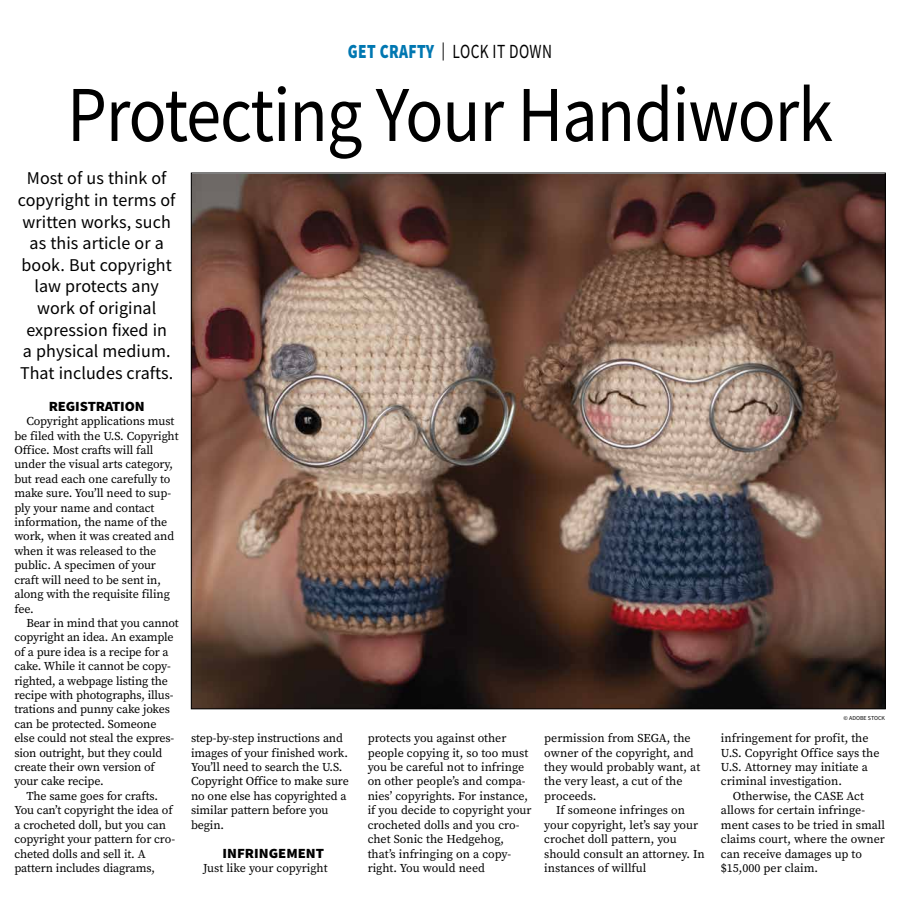
<style>
.page{position:relative;width:900px;height:908px;background:#fff}
.page>*{position:absolute;margin:0;border:0;box-sizing:border-box;transform-origin:0 0}
.t1{font:79.2px "Source Sans Pro";letter-spacing:-.015em;color:#000;scale:.89 1}
.t2{font:20px "Source Sans Pro";letter-spacing:.025em;color:#000;scale:.77 1}
.t3{font:18px/21.6px "Source Sans Pro";letter-spacing:.005em;color:#000;text-align:center}
.t4{font:900 14px "Source Sans Pro";letter-spacing:-.005em;color:#000;scale:1.05 1}
.t5{font:12px/14.4px "Source Serif Pro";letter-spacing:-.01em;color:#000}
.t6{font:6px "Source Sans Pro";color:#000}
.s1{font-weight:900;color:#0077b1}
.s2{font-size:18px}
</style>
<div class="page">
<img style="left:193px;top:175px;width:691px;height:531px">
<h2 class="t2" style="left:348px;top:39px;width:266px"><span class="s1">GET CRAFTY</span> <span class="s2">|</span> LOCK IT DOWN</h2>
<h1 class="t1" style="left:67px;top:64px;width:862px">Protecting Your Handiwork</h1>
<h3 class="t3" style="left:18px;top:167px;width:159px">Most of us think of copyright in terms of written works, such as this article or a book. But copyright law protects any work of original expression fixed in<br>a physical medium.<br>That includes crafts.</h3>
<p class="t4" style="left:49px;top:396px;width:93px">REGISTRATION</p>
<p class="t5" style="left:14px;top:414px;width:166px;text-indent:12px">Copyright applications must be filed with the U.S. Copyright<br>Office. Most crafts will fall under the visual arts category, but read each one carefully to make sure. You’ll need to sup&shy;ply your name and contact information, the name of the work, when it was created and when it was released to the public. A specimen of your craft will need to be sent in, along with the requisite filing fee.</p>
<p class="t5" style="left:26px;top:615px;width:154px">Bear in mind that you cannot</p>
<p class="t5" style="left:14px;top:630px;width:161px">copyright an idea. An example</p>
<p class="t5" style="left:14px;top:644px;width:156px">of a pure idea is a recipe for a</p>
<p class="t5" style="left:14px;top:658px;width:158px">cake. While it cannot be copy-</p>
<p class="t5" style="left:14px;top:673px;width:155px">righted, a webpage listing the</p>
<p class="t5" style="left:14px;top:687px;width:161px">recipe with photographs, illus-</p>
<p class="t5" style="left:14px;top:702px;width:157px">trations and punny cake jokes</p>
<p class="t5" style="left:14px;top:716px;width:144px">can be protected. Someone</p>
<p class="t5" style="left:14px;top:730px;width:162px">else could not steal the expres-</p>
<p class="t5" style="left:14px;top:745px;width:149px">sion outright, but they could</p>
<p class="t5" style="left:14px;top:759px;width:142px">create their own version of</p>
<p class="t5" style="left:14px;top:774px;width:91px">your cake recipe.</p>
<p class="t5" style="left:26px;top:788px;width:133px">The same goes for crafts.</p>
<p class="t5" style="left:14px;top:802px;width:160px">You can’t copyright the idea of</p>
<p class="t5" style="left:14px;top:817px;width:153px">a crocheted doll, but you can</p>
<p class="t5" style="left:14px;top:831px;width:162px">copyright your pattern for cro-</p>
<p class="t5" style="left:14px;top:846px;width:133px">cheted dolls and sell it. A</p>
<p class="t5" style="left:14px;top:860px;width:142px">pattern includes diagrams,</p>
<p class="t5" style="left:191px;top:730px;width:159px">step-by-step instructions and images of your finished work.<br>You’ll need to search the U.S.<br>Copyright Office to make sure no one else has copyrighted a similar pattern before you begin.</p>
<p class="t4" style="left:223px;top:842px;width:98px">INFRINGEMENT</p>
<p class="t5" style="left:203px;top:860px;width:126px">Just like your copyright</p>
<p class="t5" style="left:368px;top:730px;width:165px">protects you against other people copying it, so too must you be careful not to infringe on other people’s and compa&shy;nies’ copyrights. For instance, if you decide to copyright your crocheted dolls and you cro&shy;chet Sonic the Hedgehog, that’s infringing on a copy&shy;right. You would need</p>
<p class="t5" style="left:544px;top:730px;width:157px">permission from SEGA, the owner of the copyright, and they would probably want, at the very least, a cut of the proceeds.</p>
<p class="t5" style="left:544px;top:802px;width:162px;text-indent:12px">If someone infringes on your copyright, let’s say your crochet doll pattern, you should consult an attorney. In instances of willful</p>
<p class="t6" style="left:843px;top:713px;width:43px">© ADOBE STOCK</p>
<p class="t5" style="left:721px;top:730px;width:160px">infringement for profit, the<br>U.S. Copyright Office says the<br>U.S. Attorney may initiate a criminal investigation.</p>
<p class="t5" style="left:721px;top:788px;width:166px;text-indent:12px">Otherwise, the CASE Act allows for certain infringe&shy;ment cases to be tried in small claims court, where the owner can receive damages up to $15,000 per claim.</p>
</div>
